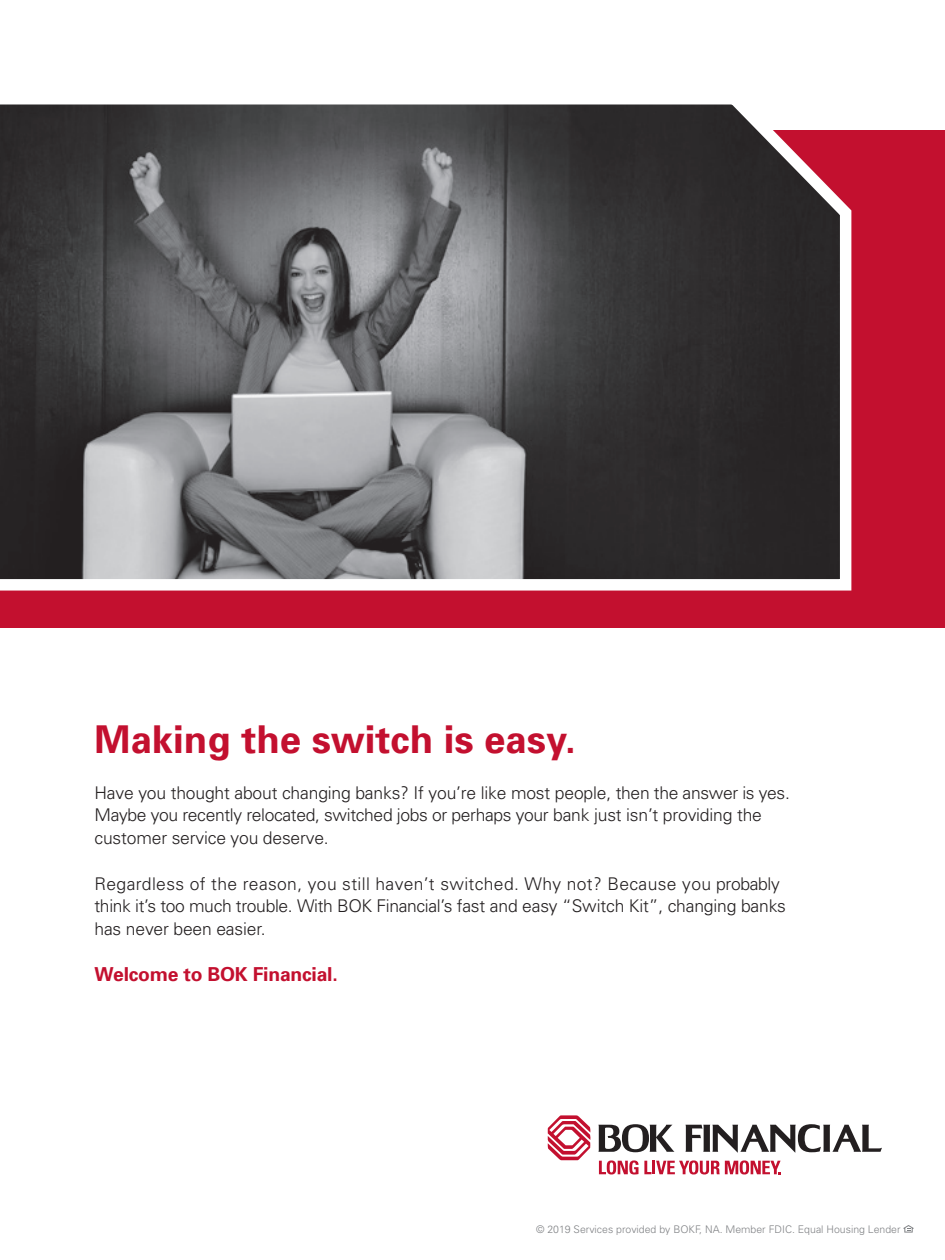
<style>
.page{position:relative;width:945px;height:1260px;background:#fff}
.page>*{position:absolute;margin:0;border:0;box-sizing:border-box;transform-origin:0 0}
.t1{font:700 38.32px "Univers";color:#c3102f}
.t2{font:700 19.25px "Univers";letter-spacing:-.01em;color:#c3102f}
.t3{font:300 17.5px/22.8px "Univers";letter-spacing:-.01em;color:#231f20}
.t4{font:300 10.5px "Univers";color:#808285}
</style>
<div class="page">
<svg style="left:598px;top:1124px;width:76px;height:28px"></svg>
<svg style="left:686px;top:1124px;width:196px;height:29px"></svg>
<svg style="left:599px;top:1160px;width:182px;height:15px"></svg>
<svg style="left:548px;top:1115px;width:43px;height:45px"></svg>
<div style="left:0;top:130px;width:945px;height:497px;background:#c3102f"></div>
<svg style="left:0;top:104px;width:852px;height:487px;background:#5f5c5e"></svg>
<svg style="left:904px;top:1225px;width:10px;height:8px"></svg>
<p class="t1" style="left:94px;top:715px;width:483px">Making the switch is easy.</p>
<p class="t3" style="left:94px;top:780px;width:697px">Have you thought about changing banks? If you’re like most people, then the answer is yes.<br>Maybe you recently relocated, switched jobs or perhaps your bank just isn’t providing the customer service you deserve.</p>
<p class="t3" style="left:94px;top:871px;width:693px">Regardless of the reason, you still haven’t switched. Why not? Because you probably think it’s too much trouble. With BOK Financial’s fast and easy “Switch Kit”, changing banks has never been easier.</p>
<p class="t2" style="left:94px;top:961px;width:245px">Welcome to BOK Financial.</p>
<p class="t4" style="left:536px;top:1223px;width:366px">© 2019 Services provided by BOKF, NA. Member FDIC. Equal Housing Lender</p>
</div>
